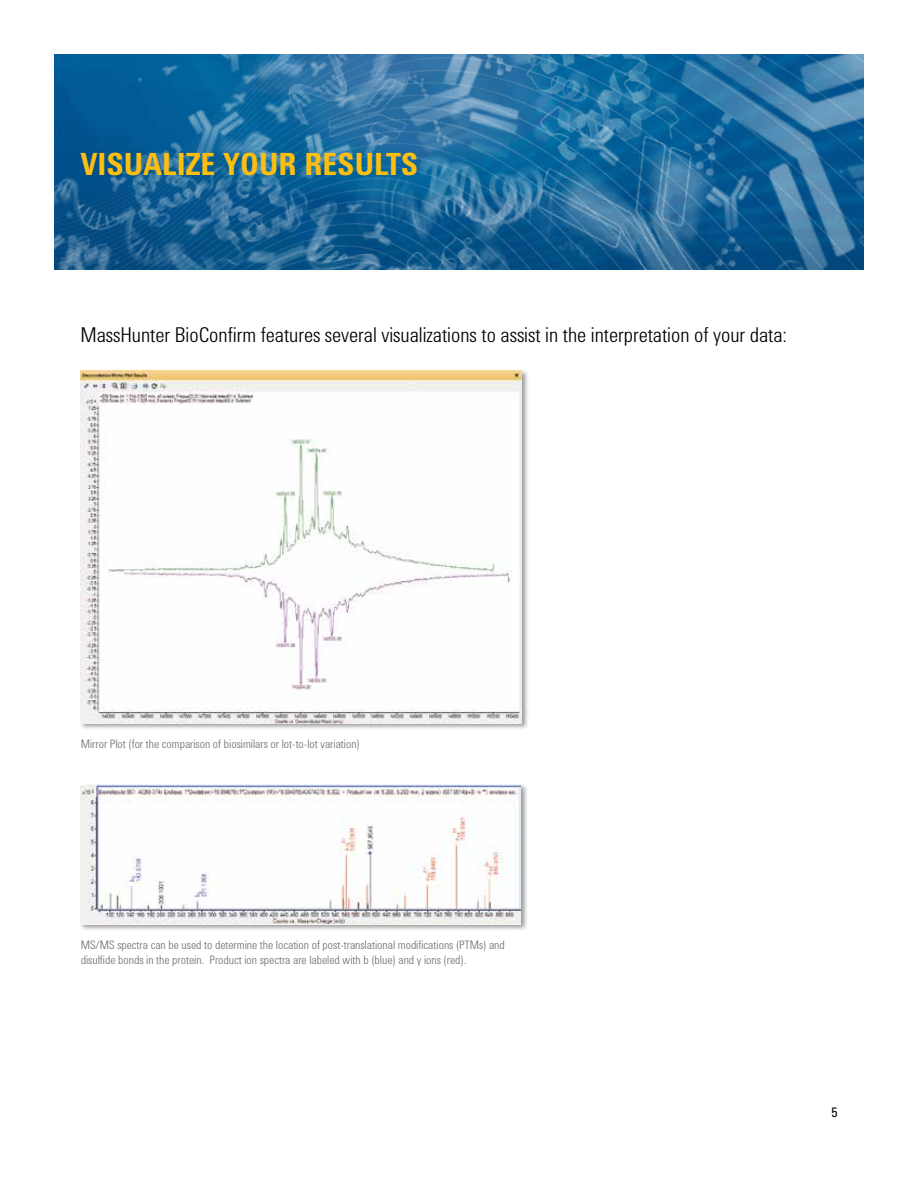
<style>
.page{position:relative;width:918px;height:1188px;background:#fff}
.page>*{position:absolute;margin:0;border:0;box-sizing:border-box;transform-origin:0 0}
.t1{font:700 31.5px "Agilent Condensed CFF";color:#febe10}
.t2{font:300 21px "Agilent Condensed CFF";color:#000}
.t3{font:13.5px "Agilent Condensed CFF";color:#000}
.t4{font:300 12px/15px "Agilent Condensed CFF";color:#6d6e71}
</style>
<div class="page">
<img style="left:54px;top:54px;width:810px;height:216px">
<div style="left:79px;top:784px;width:449px;height:147px;background:#000;opacity:.4"></div>
<img style="left:81px;top:785px;width:440px;height:139px">
<div style="left:79px;top:369px;width:450px;height:362px;background:#000;opacity:.4"></div>
<img style="left:81px;top:371px;width:441px;height:352px">
<h1 class="t1" style="left:80px;top:141px;width:340px">VISUALIZE YOUR RESULTS</h1>
<h2 class="t2" style="left:80px;top:318px;width:708px">MassHunter BioConfirm features several visualizations to assist in the interpretation of your data:</h2>
<p class="t4" style="left:81px;top:736px;width:281px">Mirror Plot (for the comparison of biosimilars or lot-to-lot variation)</p>
<p class="t4" style="left:81px;top:937px;width:426px">MS/MS spectra can be used to determine the location of post-translational modifications (PTMs) and disulfide bonds in the protein. Product ion spectra are labeled with b (blue) and y ions (red).</p>
<p class="t3" style="left:831px;top:1102px;width:8px">5</p>
</div>
